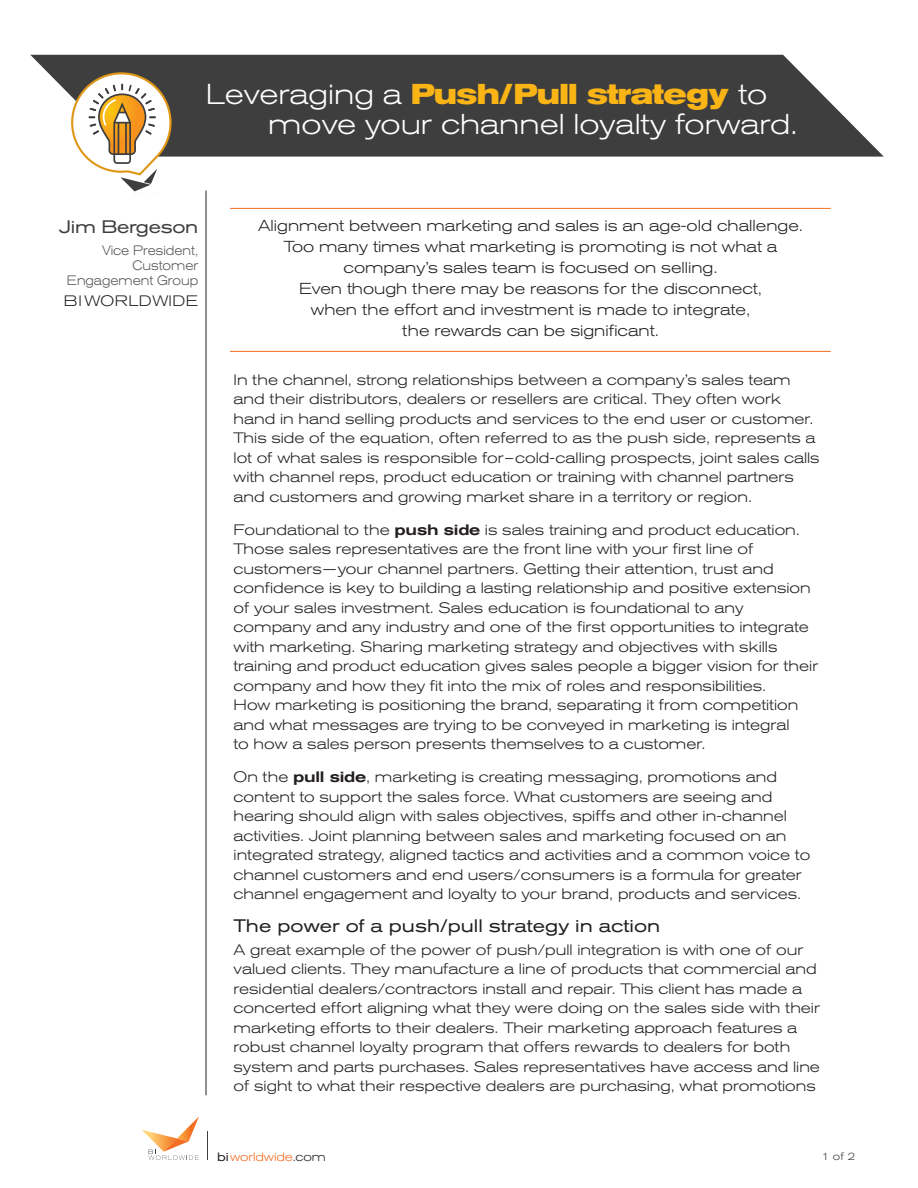
<style>
.page{position:relative;width:918px;height:1188px;background:#fff}
.page>*{position:absolute;margin:0;border:0;box-sizing:border-box;transform-origin:0 0}
.t1{font:300 expanded 28.5px/30px "Akzidenz Grotesk BE";color:#fff}
.t2{font:expanded 18px "Akzidenz Grotesk BE";color:#231f20}
.t3{font:expanded 18px "Akzidenz Grotesk BE";letter-spacing:-.02em;color:#3e3e3f}
.t4{font:300 expanded 15.75px/21px "Akzidenz Grotesk BE";color:#231f20;text-align:center}
.t5{font:300 expanded 15px/19.5px "Akzidenz Grotesk BE";color:#231f20}
.t6{font:300 expanded 15px "Akzidenz Grotesk BE";letter-spacing:.025em;color:#231f20}
.t7{font:300 expanded 13.5px/15px "Akzidenz Grotesk BE";color:#545557;text-align:right;scale:.9 1}
.t8{font:300 expanded 12px "Akzidenz Grotesk BE";letter-spacing:-.01em;color:#f36e21}
.t9{font:300 expanded 10.5px "Akzidenz Grotesk BE";color:#3e3e3f}
.s1{font-weight:700;color:#fbb416}
.s2{font-weight:500}
.s3{font-weight:400;color:#231f20}
.s4{color:#231f20}
</style>
<div class="page">
<hr style="left:206px;top:191px;width:1px;height:904px;background:#231f20">
<svg style="left:142px;top:1116px;width:57px;height:44px"></svg>
<hr style="left:230px;top:208px;width:601px;height:1px;background:#f36e21">
<hr style="left:230px;top:351px;width:601px;height:1px;background:#f36e21">
<svg style="left:30px;top:55px;width:854px;height:102px;background:#535354"></svg>
<svg style="left:70px;top:71px;width:103px;height:121px"></svg>
<p class="t1" style="left:268px;top:79px;width:531px;text-indent:-62px">Leveraging a <span class="s1">Push/Pull strategy</span> to move your channel loyalty forward.</p>
<p class="t3" style="left:59px;top:217px;width:141px">Jim Bergeson</p>
<p class="t7" style="left:67px;top:243px;width:148px">Vice President,<br>Customer<br>Engagement Group</p>
<p class="t6" style="left:64px;top:293px;width:136px">BI WORLDWIDE</p>
<p class="t4" style="left:258px;top:215px;width:546px">Alignment between marketing and sales is an age-old challenge.<br>Too many times what marketing is promoting is not what a company’s sales team is focused on selling.<br>Even though there may be reasons for the disconnect,<br>when the effort and investment is made to integrate,<br>the rewards can be significant.</p>
<p class="t5" style="left:234px;top:370px;width:588px">In the channel, strong relationships between a company’s sales team and their distributors, dealers or resellers are critical. They often work hand in hand selling products and services to the end user or customer.<br>This side of the equation, often referred to as the push side, represents a lot of what sales is responsible for–cold-calling prospects, joint sales calls with channel reps, product education or training with channel partners and customers and growing market share in a territory or region.</p>
<p class="t5" style="left:234px;top:520px;width:586px">Foundational to the <span class="s2">push side</span> is sales training and product education.<br>Those sales representatives are the front line with your first line of customers—your channel partners. Getting their attention, trust and confidence is key to building a lasting relationship and positive extension of your sales investment. Sales education is foundational to any company and any industry and one of the first opportunities to integrate with marketing. Sharing marketing strategy and objectives with skills training and product education gives sales people a bigger vision for their company and how they fit into the mix of roles and responsibilities.<br>How marketing is positioning the brand, separating it from competition and what messages are trying to be conveyed in marketing is integral<br>to how a sales person presents themselves to a customer.</p>
<p class="t5" style="left:234px;top:768px;width:578px">On the <span class="s2">pull side</span>, marketing is creating messaging, promotions and content to support the sales force. What customers are seeing and hearing should align with sales objectives, spiffs and other in-channel activities. Joint planning between sales and marketing focused on an integrated strategy, aligned tactics and activities and a common voice to channel customers and end users/consumers is a formula for greater channel engagement and loyalty to your brand, products and services.</p>
<p class="t2" style="left:234px;top:916px;width:428px">The power of a push/pull strategy in action</p>
<p class="t5" style="left:234px;top:940px;width:588px">A great example of the power of push/pull integration is with one of our valued clients. They manufacture a line of products that commercial and residential dealers/contractors install and repair. This client has made a concerted effort aligning what they were doing on the sales side with their marketing efforts to their dealers. Their marketing approach features a robust channel loyalty program that offers rewards to dealers for both system and parts purchases. Sales representatives have access and line of sight to what their respective dealers are purchasing, what promotions</p>
<p class="t8" style="left:217px;top:1150px;width:110px"><span class="s3">bi</span>worldwide<span class="s4">.com</span></p>
<p class="t9" style="left:822px;top:1150px;width:35px">1 of 2</p>
</div>
